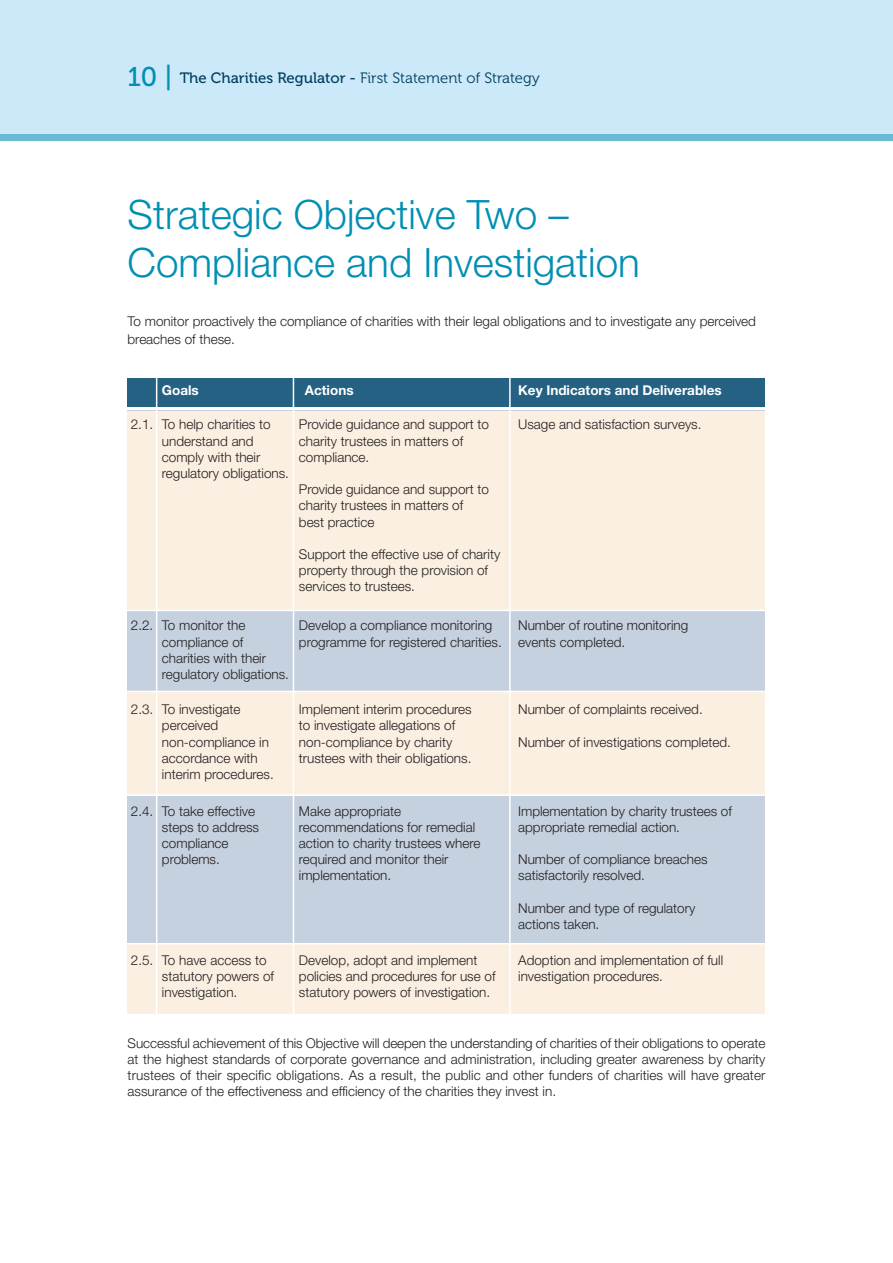
<style>
.page{position:relative;width:893px;height:1263px;background:#fff}
.page>*{position:absolute;margin:0;border:0;box-sizing:border-box;transform-origin:0 0}
.t1{font:300 40.5px/48.6px "Helvetica Neue";color:#008fb3}
.t2{font:15px "Museo 300";color:#003f61}
.t3{font:300 13.5px/16.2px "Helvetica Neue";color:#231f20}
.t4{font:700 13.5px "Helvetica Neue";color:#fff}
.s1{font-family:"Museo 500";font-size:27px;color:#008fb3}
.s2{font-family:"Museo 500"}
</style>
<div class="page">
<div style="left:0;top:0;width:893px;height:140px;background:#cce9f9"></div>
<div style="left:0;top:134px;width:893px;height:6px;background:#68bbd4"></div>
<div style="left:128px;top:378px;width:637px;height:29px;background:#246183"></div>
<div style="left:128px;top:411px;width:637px;height:603px;background:#faefe1"></div>
<div style="left:128px;top:411px;width:637px;height:281px;background:#c5d1de"></div>
<div style="left:128px;top:795px;width:637px;height:149px;background:#c5d1de"></div>
<div style="left:128px;top:411px;width:637px;height:199px;background:#faefe1"></div>
<hr style="left:293px;top:376px;width:1px;height:642px;background:#fff">
<hr style="left:509px;top:376px;width:2px;height:642px;background:#fff">
<hr style="left:156px;top:376px;width:1px;height:642px;background:#fff">
<hr style="left:115px;top:610px;width:664px;height:1px;background:#fff">
<hr style="left:115px;top:691px;width:664px;height:1px;background:#fff">
<hr style="left:115px;top:794px;width:664px;height:2px;background:#fff">
<hr style="left:115px;top:943px;width:664px;height:1px;background:#fff">
<p class="t2" style="left:128px;top:72px;width:414px"><span class="s1">10 |</span> <span class="s2">The Charities Regulator -</span> First Statement of Strategy</p>
<h1 class="t1" style="left:128px;top:194px;width:514px">Strategic Objective Two –<br>Compliance and Investigation</h1>
<p class="t3" style="left:128px;top:313px;width:630px;line-height:18.8px">To monitor proactively the compliance of charities with their legal obligations and to investigate any perceived breaches of these.</p>
<p class="t4" style="left:162px;top:386px;width:38px">Goals</p>
<p class="t4" style="left:305px;top:386px;width:50px">Actions</p>
<p class="t4" style="left:518px;top:386px;width:205px">Key Indicators and Deliverables</p>
<p class="t3" style="left:162px;top:418px;width:129px">To help charities to understand and comply with their regulatory obligations.</p>
<p class="t3" style="left:131px;top:418px;width:24px">2.1.</p>
<p class="t3" style="left:299px;top:418px;width:192px">Provide guidance and support to charity trustees in matters of compliance.</p>
<p class="t3" style="left:299px;top:483px;width:192px">Provide guidance and support to charity trustees in matters of best practice</p>
<p class="t3" style="left:299px;top:547px;width:203px">Support the effective use of charity property through the provision of services to trustees.</p>
<p class="t3" style="left:518px;top:418px;width:185px">Usage and satisfaction surveys.</p>
<p class="t3" style="left:131px;top:619px;width:24px">2.2.</p>
<p class="t3" style="left:299px;top:619px;width:204px">Develop a compliance monitoring programme for registered charities.</p>
<p class="t3" style="left:518px;top:619px;width:172px">Number of routine monitoring events completed.</p>
<p class="t3" style="left:162px;top:619px;width:129px">To monitor the compliance of charities with their regulatory obligations.</p>
<p class="t3" style="left:162px;top:702px;width:113px">To investigate perceived non-compliance in accordance with interim procedures.</p>
<p class="t3" style="left:131px;top:702px;width:24px">2.3.</p>
<p class="t3" style="left:299px;top:702px;width:174px">Implement interim procedures to investigate allegations of non-compliance by charity trustees with their obligations.</p>
<p class="t3" style="left:518px;top:702px;width:186px">Number of complaints received.</p>
<p class="t3" style="left:518px;top:735px;width:214px">Number of investigations completed.</p>
<p class="t3" style="left:131px;top:804px;width:24px">2.4.</p>
<p class="t3" style="left:299px;top:804px;width:183px">Make appropriate recommendations for remedial action to charity trustees where required and monitor their implementation.</p>
<p class="t3" style="left:518px;top:804px;width:215px">Implementation by charity trustees of appropriate remedial action.</p>
<p class="t3" style="left:162px;top:804px;width:99px">To take effective steps to address compliance problems.</p>
<p class="t3" style="left:518px;top:853px;width:191px">Number of compliance breaches satisfactorily resolved.</p>
<p class="t3" style="left:518px;top:901px;width:179px">Number and type of regulatory actions taken.</p>
<p class="t3" style="left:131px;top:953px;width:24px">2.5.</p>
<p class="t3" style="left:299px;top:953px;width:198px">Develop, adopt and implement policies and procedures for use of statutory powers of investigation.</p>
<p class="t3" style="left:518px;top:953px;width:207px">Adoption and implementation of full investigation procedures.</p>
<p class="t3" style="left:162px;top:953px;width:114px">To have access to statutory powers of investigation.</p>
<p class="t3" style="left:128px;top:1036px;width:639px;text-align:justify">Successful achievement of this Objective will deepen the understanding of charities of their obligations to operate at the highest standards of corporate governance and administration, including greater awareness by charity trustees of their specific obligations. As a result, the public and other funders of charities will have greater assurance of the effectiveness and efficiency of the charities they invest in.</p>
</div>
